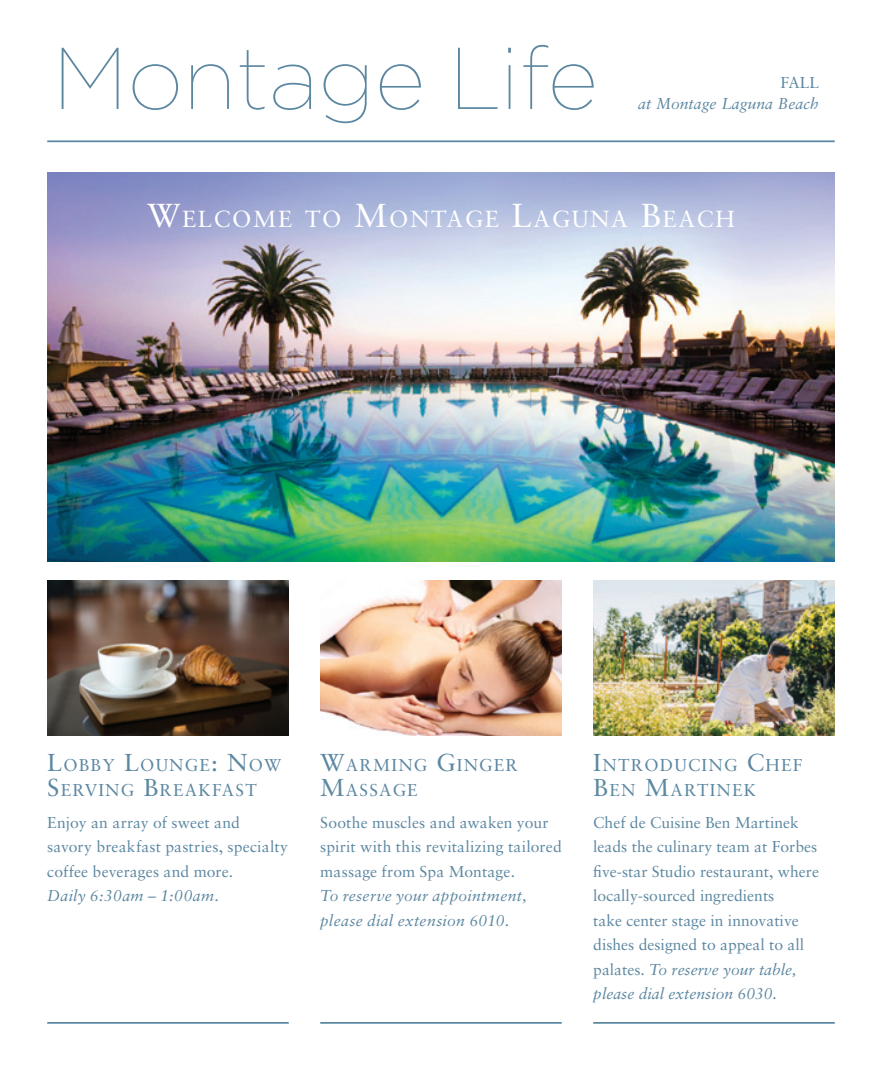
<style>
.page{position:relative;width:882px;height:1071px;background:#fff}
.page>*{position:absolute;margin:0;border:0;box-sizing:border-box;transform-origin:0 0}
.t1{font:100 87.5px "Gotham";color:#5c87a1}
.t2{font:23.28px "Sabon";letter-spacing:.07em;color:#fff}
.t3{font:17.15px/24.5px "Sabon";letter-spacing:.07em;color:#5c87a1}
.t4{font:15.75px/24.5px "Sabon";color:#5c87a1}
.t5{font:italic 15.75px/24.5px "Sabon";letter-spacing:.015em;color:#5c87a1}
.s1{font-size:33.25px}
.s2{font-size:24.5px}
.s3{font-style:italic}
</style>
<div class="page">
<hr style="left:47px;top:1022px;width:242px;height:2px;background:#5c87a1">
<hr style="left:320px;top:1022px;width:242px;height:2px;background:#5c87a1">
<hr style="left:593px;top:1022px;width:242px;height:2px;background:#5c87a1">
<img style="left:47px;top:173px;width:788px;height:389px">
<hr style="left:47px;top:140px;width:788px;height:2px;background:#5c87a1">
<img style="left:320px;top:580px;width:242px;height:155px">
<img style="left:593px;top:580px;width:242px;height:155px">
<img style="left:47px;top:580px;width:242px;height:155px">
<h1 class="t1" style="left:53px;top:31px;width:547px">Montage Life</h1>
<p class="t4" style="left:780px;top:70px;width:40px">FALL</p>
<p class="t5" style="left:638px;top:91px;width:182px">at Montage Laguna Beach</p>
<h2 class="t2" style="left:147px;top:205px;width:589px"><span class="s1">W</span>ELCOME TO <span class="s1">M</span>ONTAGE <span class="s1">L</span>AGUNA <span class="s1">B</span>EACH</h2>
<p class="t3" style="left:47px;top:753px;width:236px"><span class="s2">L</span>OBBY <span class="s2">L</span>OUNGE<span class="s2">: N</span>OW<br><span class="s2">S</span>ERVING <span class="s2">B</span>REAKFAST</p>
<p class="t4" style="left:47px;top:810px;width:242px">Enjoy an array of sweet and savory breakfast pastries, specialty coffee beverages and more.</p>
<p class="t5" style="left:47px;top:883px;width:173px">Daily 6:30am – 1:00am.</p>
<p class="t3" style="left:320px;top:753px;width:199px"><span class="s2">W</span>ARMING <span class="s2">G</span>INGER<br><span class="s2">M</span>ASSAGE</p>
<p class="t4" style="left:320px;top:810px;width:243px">Soothe muscles and awaken your spirit with this revitalizing tailored massage from Spa Montage.</p>
<p class="t5" style="left:320px;top:883px;width:208px">To reserve your appointment, please dial extension 6010.</p>
<p class="t3" style="left:593px;top:753px;width:211px"><span class="s2">I</span>NTRODUCING <span class="s2">C</span>HEF<br><span class="s2">B</span>EN <span class="s2">M</span>ARTINEK</p>
<p class="t4" style="left:593px;top:810px;width:227px">Chef de Cuisine Ben Martinek leads the culinary team at Forbes five-star Studio restaurant, where locally-sourced ingredients<br>take center stage in innovative dishes designed to appeal to all palates. <span class="s3">To reserve your table, please dial extension 6030.</span></p>
</div>
